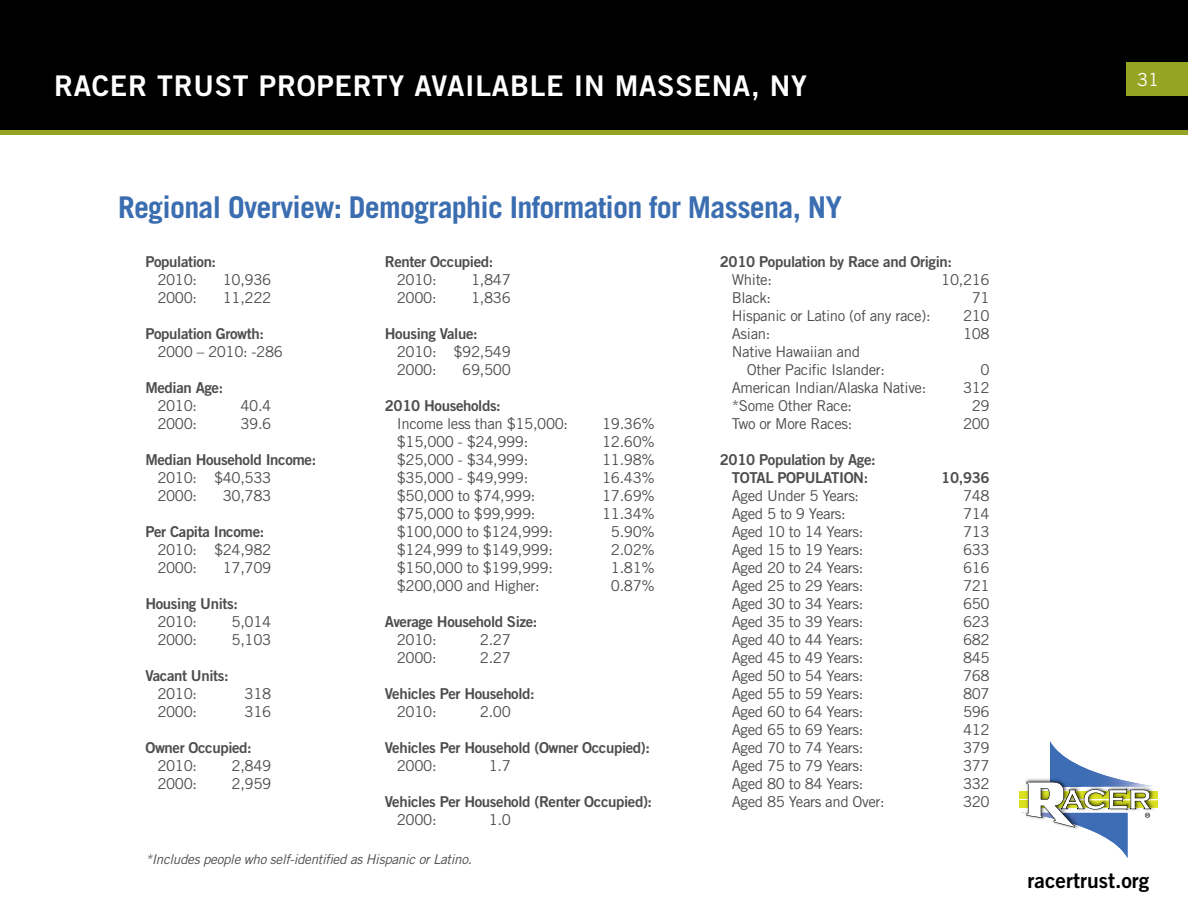
<style>
.page{position:relative;width:1188px;height:918px;background:#fff}
.page>*{position:absolute;margin:0;border:0;box-sizing:border-box;transform-origin:0 0}
.t1{font:700 30px "Trade Gothic LT Std";letter-spacing:-.025em;color:#3b6db1}
.t2{font:28.5px "Trade Gothic LT Std Bd 2";letter-spacing:.025em;color:#fff}
.t3{font:21px "Trade Gothic LT Std Bd 2";color:#000}
.t4{font:18px "Trade Gothic LT Std";color:#fff}
.t5{font:15px/18px "Trade Gothic LT Std";letter-spacing:-.025em;color:#4d4d4f}
.t6{font:15px/18px "Trade Gothic LT Std Bd 2";letter-spacing:-.025em;color:#4d4d4f;text-align:center}
.t7{font:italic 13.5px "Trade Gothic LT Std";letter-spacing:-.025em;color:#4d4d4f}
</style>
<div class="page">
<div style="left:1px;top:1px;width:1186px;height:131px;background:#000"></div>
<div style="left:0;top:0;width:1188px;height:133px;border:2px solid #000"></div>
<div style="left:1126px;top:62px;width:62px;height:34px;background:#96a424"></div>
<div style="left:0;top:130px;width:1188px;height:5px;background:#96a424"></div>
<div style="left:1019px;top:791px;width:139px;height:7px;background:#dbe120"></div>
<div style="left:1019px;top:801px;width:139px;height:7px;background:#dbe120"></div>
<svg style="left:1021px;top:741px;width:137px;height:117px"></svg>
<h2 class="t2" style="left:54px;top:68px;width:755px">RACER TRUST PROPERTY AVAILABLE IN MASSENA, NY</h2>
<h1 class="t1" style="left:118px;top:189px;width:725px">Regional Overview: Demographic Information for Massena, NY</h1>
<p class="t6" style="left:385px;top:253px;width:110px">Renter Occupied:</p>
<p class="t5" style="left:397px;top:271px;width:41px">2010:</p>
<p class="t5" style="left:471px;top:271px;width:41px">1,847</p>
<p class="t5" style="left:397px;top:289px;width:41px">2000:</p>
<p class="t5" style="left:471px;top:289px;width:41px">1,836</p>
<p class="t6" style="left:385px;top:325px;width:94px">Housing Value:</p>
<p class="t5" style="left:397px;top:343px;width:116px">2010: $92,549<br>2000:</p>
<p class="t6" style="left:145px;top:253px;width:72px">Population:</p>
<p class="t5" style="left:157px;top:271px;width:41px">2010:</p>
<p class="t5" style="left:223px;top:271px;width:50px">10,936</p>
<p class="t5" style="left:157px;top:289px;width:41px">2000:</p>
<p class="t5" style="left:223px;top:289px;width:50px">11,222</p>
<p class="t6" style="left:145px;top:325px;width:120px">Population Growth:</p>
<p class="t5" style="left:157px;top:343px;width:127px">2000 – 2010: -286</p>
<p class="t6" style="left:145px;top:379px;width:79px">Median Age:</p>
<p class="t5" style="left:157px;top:397px;width:41px">2010:</p>
<p class="t5" style="left:240px;top:397px;width:32px">40.4</p>
<p class="t5" style="left:157px;top:415px;width:41px">2000:</p>
<p class="t5" style="left:240px;top:415px;width:32px">39.6</p>
<p class="t6" style="left:145px;top:451px;width:172px">Median Household Income:</p>
<p class="t5" style="left:157px;top:469px;width:116px">2010: $40,533<br>2000:</p>
<p class="t6" style="left:720px;top:253px;width:234px">2010 Population by Race and Origin:</p>
<p class="t5" style="left:732px;top:271px;width:42px">White:</p>
<p class="t5" style="left:941px;top:271px;width:50px">10,216</p>
<p class="t5" style="left:732px;top:289px;width:41px">Black:</p>
<p class="t5" style="left:972px;top:289px;width:19px">71</p>
<p class="t5" style="left:732px;top:307px;width:200px">Hispanic or Latino (of any race):</p>
<p class="t5" style="left:963px;top:307px;width:28px">210</p>
<p class="t5" style="left:732px;top:325px;width:40px">Asian:</p>
<p class="t5" style="left:963px;top:325px;width:28px">108</p>
<p class="t5" style="left:747px;top:343px;width:140px;text-indent:-15px">Native Hawaiian and<br>Other Pacific Islander:</p>
<p class="t5" style="left:462px;top:361px;width:50px">69,500</p>
<p class="t6" style="left:385px;top:397px;width:118px">2010 Households:</p>
<p class="t5" style="left:397px;top:415px;width:173px">Income less than $15,000:</p>
<p class="t5" style="left:602px;top:415px;width:54px">19.36%</p>
<p class="t5" style="left:397px;top:433px;width:133px">$15,000 - $24,999:</p>
<p class="t5" style="left:602px;top:433px;width:54px">12.60%</p>
<p class="t5" style="left:397px;top:451px;width:133px">$25,000 - $34,999:</p>
<p class="t5" style="left:602px;top:451px;width:54px">11.98%</p>
<p class="t5" style="left:397px;top:469px;width:133px">$35,000 - $49,999:</p>
<p class="t5" style="left:602px;top:469px;width:54px">16.43%</p>
<p class="t5" style="left:397px;top:487px;width:140px">$50,000 to $74,999:</p>
<p class="t5" style="left:602px;top:487px;width:54px">17.69%</p>
<p class="t5" style="left:397px;top:505px;width:140px">$75,000 to $99,999:</p>
<p class="t5" style="left:602px;top:505px;width:54px">11.34%</p>
<p class="t5" style="left:397px;top:523px;width:158px">$100,000 to $124,999:</p>
<p class="t5" style="left:611px;top:523px;width:45px">5.90%</p>
<p class="t5" style="left:397px;top:541px;width:158px">$124,999 to $149,999:</p>
<p class="t5" style="left:611px;top:541px;width:45px">2.02%</p>
<p class="t5" style="left:397px;top:559px;width:158px">$150,000 to $199,999:</p>
<p class="t5" style="left:611px;top:559px;width:45px">1.81%</p>
<p class="t5" style="left:397px;top:577px;width:144px">$200,000 and Higher:</p>
<p class="t5" style="left:611px;top:577px;width:45px">0.87%</p>
<p class="t6" style="left:385px;top:613px;width:154px">Average Household Size:</p>
<p class="t5" style="left:397px;top:631px;width:41px">2010:</p>
<p class="t5" style="left:480px;top:631px;width:32px">2.27</p>
<p class="t5" style="left:397px;top:649px;width:41px">2000:</p>
<p class="t5" style="left:480px;top:649px;width:32px">2.27</p>
<p class="t6" style="left:385px;top:685px;width:151px">Vehicles Per Household:</p>
<p class="t5" style="left:397px;top:703px;width:41px">2010:</p>
<p class="t5" style="left:480px;top:703px;width:32px">2.00</p>
<p class="t6" style="left:385px;top:739px;width:267px">Vehicles Per Household (Owner Occupied):</p>
<p class="t5" style="left:397px;top:757px;width:41px">2000:</p>
<p class="t5" style="left:489px;top:757px;width:24px">1.7</p>
<p class="t6" style="left:385px;top:793px;width:269px">Vehicles Per Household (Renter Occupied):</p>
<p class="t5" style="left:397px;top:811px;width:41px">2000:</p>
<p class="t5" style="left:489px;top:811px;width:24px">1.0</p>
<p class="t5" style="left:981px;top:361px;width:11px">0</p>
<p class="t5" style="left:732px;top:379px;width:196px">American Indian/Alaska Native:</p>
<p class="t5" style="left:963px;top:379px;width:28px">312</p>
<p class="t5" style="left:732px;top:397px;width:122px">*Some Other Race:</p>
<p class="t5" style="left:972px;top:397px;width:19px">29</p>
<p class="t5" style="left:732px;top:415px;width:122px">Two or More Races:</p>
<p class="t5" style="left:963px;top:415px;width:28px">200</p>
<p class="t6" style="left:720px;top:451px;width:157px">2010 Population by Age:<br>TOTAL POPULATION:</p>
<p class="t6" style="left:941px;top:469px;width:50px">10,936</p>
<p class="t5" style="left:223px;top:487px;width:50px">30,783</p>
<p class="t6" style="left:145px;top:523px;width:121px">Per Capita Income:</p>
<p class="t5" style="left:157px;top:541px;width:116px">2010: $24,982<br>2000:</p>
<p class="t5" style="left:732px;top:487px;width:129px">Aged Under 5 Years:</p>
<p class="t5" style="left:963px;top:487px;width:28px">748</p>
<p class="t5" style="left:732px;top:505px;width:115px">Aged 5 to 9 Years:</p>
<p class="t5" style="left:963px;top:505px;width:28px">714</p>
<p class="t5" style="left:732px;top:523px;width:133px">Aged 10 to 14 Years:</p>
<p class="t5" style="left:963px;top:523px;width:28px">713</p>
<p class="t5" style="left:732px;top:541px;width:133px">Aged 15 to 19 Years:</p>
<p class="t5" style="left:963px;top:541px;width:28px">633</p>
<p class="t5" style="left:732px;top:559px;width:133px">Aged 20 to 24 Years:</p>
<p class="t5" style="left:963px;top:559px;width:28px">616</p>
<p class="t5" style="left:732px;top:577px;width:133px">Aged 25 to 29 Years:</p>
<p class="t5" style="left:963px;top:577px;width:28px">721</p>
<p class="t5" style="left:732px;top:595px;width:133px">Aged 30 to 34 Years:</p>
<p class="t5" style="left:963px;top:595px;width:28px">650</p>
<p class="t5" style="left:732px;top:613px;width:133px">Aged 35 to 39 Years:</p>
<p class="t5" style="left:963px;top:613px;width:28px">623</p>
<p class="t5" style="left:732px;top:631px;width:133px">Aged 40 to 44 Years:</p>
<p class="t5" style="left:963px;top:631px;width:28px">682</p>
<p class="t5" style="left:732px;top:649px;width:133px">Aged 45 to 49 Years:</p>
<p class="t5" style="left:963px;top:649px;width:28px">845</p>
<p class="t5" style="left:732px;top:667px;width:133px">Aged 50 to 54 Years:</p>
<p class="t5" style="left:963px;top:667px;width:28px">768</p>
<p class="t5" style="left:732px;top:685px;width:133px">Aged 55 to 59 Years:</p>
<p class="t5" style="left:963px;top:685px;width:28px">807</p>
<p class="t5" style="left:732px;top:703px;width:133px">Aged 60 to 64 Years:</p>
<p class="t5" style="left:963px;top:703px;width:28px">596</p>
<p class="t5" style="left:732px;top:721px;width:133px">Aged 65 to 69 Years:</p>
<p class="t5" style="left:963px;top:721px;width:28px">412</p>
<p class="t5" style="left:732px;top:739px;width:133px">Aged 70 to 74 Years:</p>
<p class="t5" style="left:963px;top:739px;width:28px">379</p>
<p class="t5" style="left:732px;top:757px;width:133px">Aged 75 to 79 Years:</p>
<p class="t5" style="left:963px;top:757px;width:28px">377</p>
<p class="t5" style="left:732px;top:775px;width:133px">Aged 80 to 84 Years:</p>
<p class="t5" style="left:963px;top:775px;width:28px">332</p>
<p class="t5" style="left:732px;top:793px;width:154px">Aged 85 Years and Over:</p>
<p class="t5" style="left:963px;top:793px;width:28px">320</p>
<p class="t5" style="left:223px;top:559px;width:50px">17,709</p>
<p class="t6" style="left:145px;top:595px;width:94px">Housing Units:</p>
<p class="t5" style="left:157px;top:613px;width:41px">2010:</p>
<p class="t5" style="left:232px;top:613px;width:41px">5,014</p>
<p class="t5" style="left:157px;top:631px;width:41px">2000:</p>
<p class="t5" style="left:232px;top:631px;width:41px">5,103</p>
<p class="t6" style="left:145px;top:667px;width:85px">Vacant Units:</p>
<p class="t5" style="left:157px;top:685px;width:41px">2010:</p>
<p class="t5" style="left:245px;top:685px;width:28px">318</p>
<p class="t5" style="left:157px;top:703px;width:41px">2000:</p>
<p class="t5" style="left:245px;top:703px;width:28px">316</p>
<p class="t6" style="left:145px;top:739px;width:108px">Owner Occupied:</p>
<p class="t5" style="left:157px;top:757px;width:41px">2010:</p>
<p class="t5" style="left:232px;top:757px;width:41px">2,849</p>
<p class="t5" style="left:157px;top:775px;width:41px">2000:</p>
<p class="t5" style="left:232px;top:775px;width:41px">2,959</p>
<p class="t7" style="left:145px;top:851px;width:328px">*Includes people who self-identified as Hispanic or Latino.</p>
<p class="t4" style="left:1137px;top:68px;width:23px">31</p>
<h3 class="t3" style="left:1028px;top:867px;width:123px">racertrust.org</h3>
</div>
